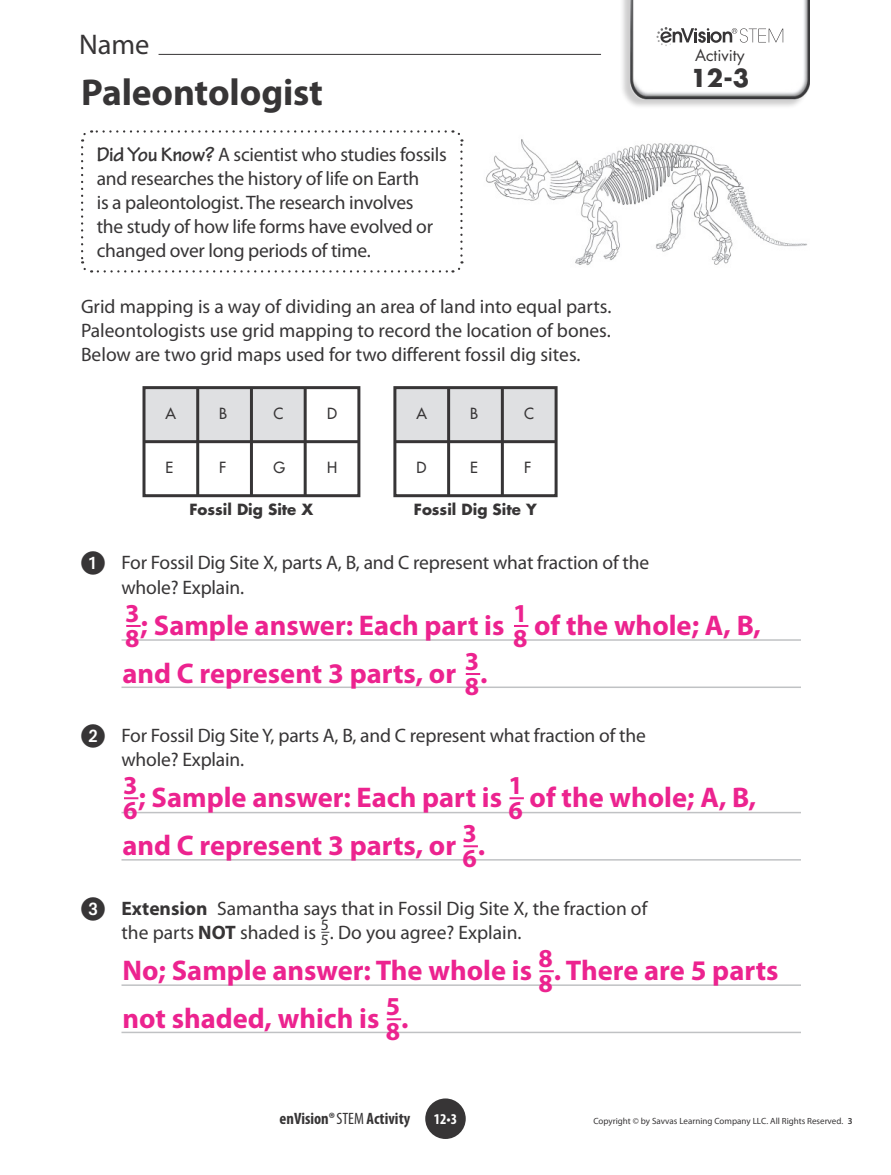
<style>
.page{position:relative;width:891px;height:1175px;background:#fff}
.page>*{position:absolute;margin:0;border:0;box-sizing:border-box;transform-origin:0 0}
.t1{font:700 37.5px "Myriad Pro";letter-spacing:-.005em;color:#373536}
.t2{font:700 28.5px "Myriad Pro";color:#ec238f}
.t3{font:28.5px "Myriad Pro";color:#373536}
.t4{font:700 25.95px/25.2px "Myriad Pro";color:#ec238f}
.t5{font:700 24px "Futura Std";color:#373536}
.t6{font:19.5px/24px "Myriad Pro";letter-spacing:-.01em;color:#373536}
.t7{font:700 condensed 16.5px "Myriad Pro";color:#373536}
.t8{font:15.75px "Futura Std";color:#373536}
.t9{font:15.75px "Myriad Pro";color:#373536}
.t10{font:700 15px "Futura Std";color:#373536}
.t11{font:500 15px "Futura Std";color:#373536}
.t12{font:700 condensed 15px "Myriad Pro";color:#fff}
.t13{font:9px "Myriad Pro";color:#373536}
.s1{font-family:"Tekton Pro";font-weight:700;font-size:21px}
.s2{font-weight:700}
.s3{font-weight:400}
.s4{font-weight:600}
</style>
<div class="page">
<div style="left:619px;top:0;width:190px;height:109px;background:#373536;opacity:.25"></div>
<img style="left:630px;top:0;width:180px;height:99px">
<hr style="left:159px;top:54px;width:442px;height:1px;background:#373536">
<svg style="left:656px;top:27px;width:127px;height:19px"></svg>
<hr style="left:122px;top:639px;width:679px;height:1px;background:#c0c2c4">
<hr style="left:122px;top:686px;width:679px;height:2px;background:#c0c2c4">
<hr style="left:122px;top:812px;width:679px;height:1px;background:#c0c2c4">
<hr style="left:122px;top:859px;width:679px;height:1px;background:#c0c2c4">
<hr style="left:122px;top:984px;width:679px;height:2px;background:#c0c2c4">
<hr style="left:122px;top:1031px;width:679px;height:2px;background:#c0c2c4">
<svg style="left:81px;top:130px;width:383px;height:143px"></svg>
<div style="left:144px;top:387px;width:161px;height:54px;background:#dfe0e2"></div>
<div style="left:143px;top:386px;width:217px;height:111px;border:3px solid #373536"></div>
<hr style="left:144px;top:440px;width:215px;height:3px;background:#373536">
<hr style="left:196px;top:387px;width:3px;height:108px;background:#373536">
<hr style="left:250px;top:387px;width:3px;height:108px;background:#373536">
<hr style="left:304px;top:387px;width:3px;height:108px;background:#373536">
<div style="left:395px;top:387px;width:161px;height:54px;background:#dfe0e2"></div>
<div style="left:393px;top:386px;width:165px;height:111px;border:3px solid #373536"></div>
<hr style="left:395px;top:440px;width:161px;height:3px;background:#373536">
<hr style="left:447px;top:387px;width:3px;height:108px;background:#373536">
<hr style="left:501px;top:387px;width:3px;height:108px;background:#373536">
<img style="left:486px;top:139px;width:321px;height:127px">
<svg style="left:126px;top:625px;width:15px;height:2px"></svg>
<svg style="left:514px;top:625px;width:14px;height:2px"></svg>
<svg style="left:466px;top:673px;width:14px;height:2px"></svg>
<svg style="left:124px;top:797px;width:14px;height:2px"></svg>
<svg style="left:509px;top:797px;width:15px;height:2px"></svg>
<svg style="left:464px;top:845px;width:14px;height:2px"></svg>
<svg style="left:539px;top:970px;width:15px;height:2px"></svg>
<svg style="left:387px;top:1018px;width:14px;height:2px"></svg>
<div style="left:425px;top:1098px;width:41px;height:40px;background:#373536;border-radius:50%"></div>
<h2 class="t3" style="left:79px;top:29px;width:72px">Name</h2>
<h1 class="t1" style="left:81px;top:71px;width:243px">Paleontologist</h1>
<p class="t6" style="left:97px;top:143px;width:352px"><span class="s1">Did You Know?</span> A scientist who studies fossils and researches the history of life on Earth<br>is a paleontologist. The research involves<br>the study of how life forms have evolved or changed over long periods of time.</p>
<p class="t6" style="left:81px;top:295px;width:532px;text-align:justify">Grid mapping is a way of dividing an area of land into equal parts.<br>Paleontologists use grid mapping to record the location of bones.<br>Below are two grid maps used for two different fossil dig sites.</p>
<p class="t11" style="left:166px;top:404px;width:12px">A</p>
<p class="t11" style="left:219px;top:404px;width:10px">B</p>
<p class="t11" style="left:273px;top:404px;width:11px">C</p>
<p class="t11" style="left:327px;top:404px;width:11px">D</p>
<p class="t11" style="left:416px;top:404px;width:12px">A</p>
<p class="t11" style="left:470px;top:404px;width:10px">B</p>
<p class="t11" style="left:524px;top:404px;width:11px">C</p>
<p class="t11" style="left:166px;top:458px;width:9px">E</p>
<p class="t11" style="left:219px;top:458px;width:9px">F</p>
<p class="t11" style="left:273px;top:458px;width:13px">G</p>
<p class="t11" style="left:327px;top:458px;width:12px">H</p>
<p class="t11" style="left:416px;top:458px;width:11px">D</p>
<p class="t11" style="left:470px;top:458px;width:9px">E</p>
<p class="t11" style="left:524px;top:458px;width:9px">F</p>
<p class="t10" style="left:189px;top:499px;width:126px">Fossil Dig Site X</p>
<p class="t10" style="left:414px;top:499px;width:124px">Fossil Dig Site Y</p>
<p class="t6" style="left:121px;top:551px;width:529px;text-indent:-40px">➊ For Fossil Dig Site X, parts A, B, and C represent what fraction of the whole? Explain.</p>
<p class="t8" style="left:695px;top:45px;width:51px">Activity</p>
<p class="t5" style="left:690px;top:62px;width:60px">12-3</p>
<h3 class="t4" style="left:125px;top:601px;width:16px">3</h3>
<h2 class="t2" style="left:125px;top:609px;width:404px"><sub>8</sub>; Sample answer: Each part is <sup>1</sup></h2>
<h2 class="t2" style="left:513px;top:609px;width:249px"><sub>8</sub> of the whole; A, B,</h2>
<h2 class="t2" style="left:122px;top:657px;width:335px">and C represent 3 parts, or</h2>
<h3 class="t4" style="left:465px;top:649px;width:24px">3<br>8<sup>.</sup></h3>
<p class="t6" style="left:121px;top:724px;width:526px;text-indent:-40px">➋ For Fossil Dig Site Y, parts A, B, and C represent what fraction of the whole? Explain.</p>
<h3 class="t4" style="left:123px;top:773px;width:16px">3</h3>
<h2 class="t2" style="left:123px;top:781px;width:401px"><sub>6</sub>; Sample answer: Each part is <sup>1</sup></h2>
<h2 class="t2" style="left:509px;top:781px;width:249px"><sub>6</sub> of the whole; A, B,</h2>
<h2 class="t2" style="left:122px;top:829px;width:335px">and C represent 3 parts, or</h2>
<h3 class="t4" style="left:463px;top:821px;width:24px">3<br>6<sup>.</sup></h3>
<p class="t6" style="left:121px;top:896px;width:527px;text-indent:-40px">➌ <span class="s2">Extension</span> Samantha says that in Fossil Dig Site X, the fraction of the parts <span class="s2">NOT</span> shaded is <sub>5</sub>. Do you agree? Explain.</p>
<p class="t9" style="left:321px;top:915px;width:10px">5</p>
<h3 class="t4" style="left:538px;top:946px;width:16px">8</h3>
<h2 class="t2" style="left:122px;top:954px;width:658px">No; Sample answer: The whole is <sub>8</sub>. There are 5 parts</h2>
<h2 class="t2" style="left:122px;top:1002px;width:259px">not shaded, which is</h2>
<h3 class="t4" style="left:386px;top:994px;width:24px">5<br>8<sup>.</sup></h3>
<p class="t7" style="left:280px;top:1109px;width:132px">enVision®<span class="s3">STEM</span> Activity</p>
<p class="t12" style="left:434px;top:1110px;width:25px">12•3</p>
<p class="t13" style="left:593px;top:1117px;width:261px">Copyright © by Savvas Learning Company LLC. All Rights Reserved. <span class="s4">3</span></p>
</div>
